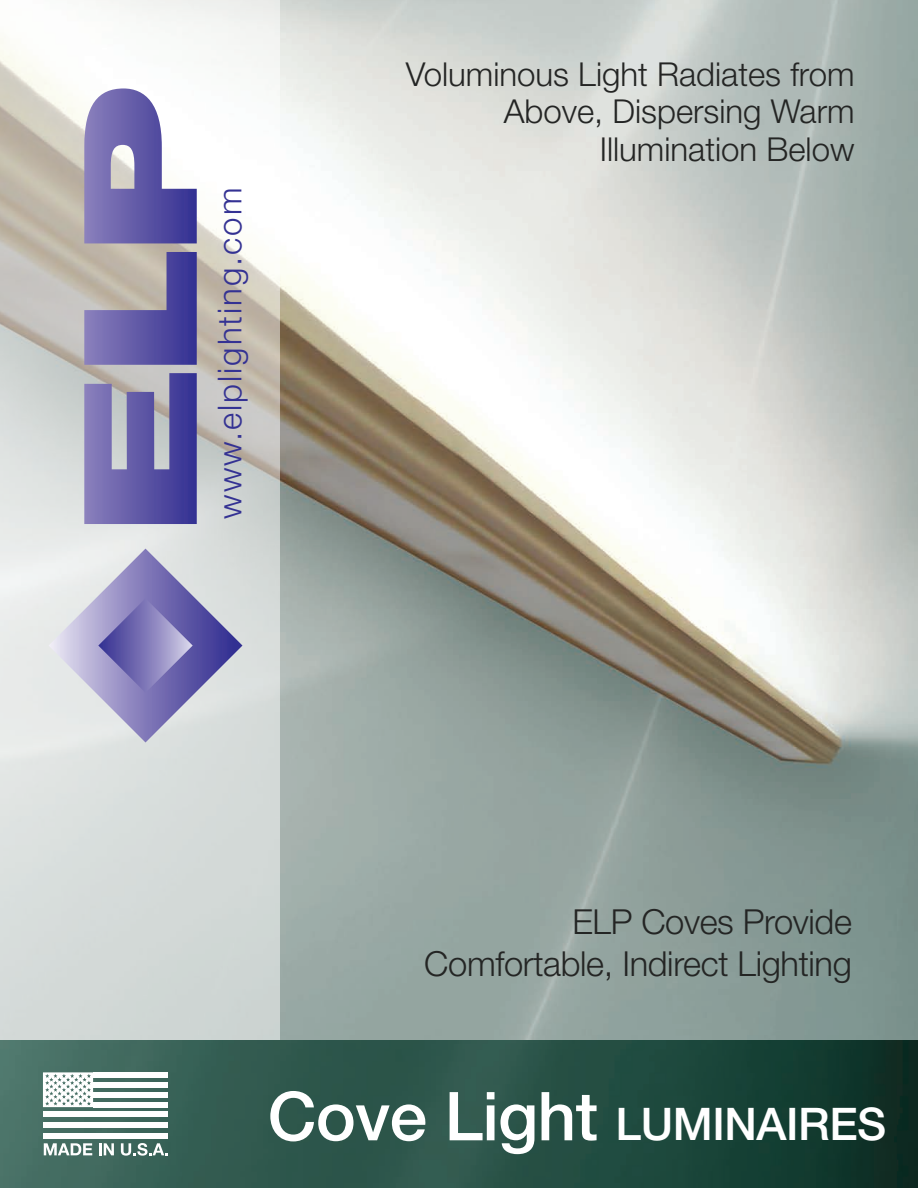
<style>
.page{position:relative;width:918px;height:1188px;background:#fff}
.page>*{position:absolute;margin:0;border:0;box-sizing:border-box;transform-origin:0 0}
.t1{font:500 45px "Helvetica Neue";letter-spacing:-.01em;color:#fff}
.t2{font:300 34.5px/42px "Helvetica Neue";letter-spacing:-.01em;color:#242524;text-align:right}
.t3{font:300 33px/37.5px "Helvetica Neue";color:#242524;text-align:right}
.t4{font:300 33px "Helvetica Neue";letter-spacing:.06em;color:#343293}
.s1{font-size:67.5px}
</style>
<div class="page">
<img style="left:280px;top:0;width:638px;height:1040px">
<img style="left:0;top:1040px;width:918px;height:148px">
<svg style="left:0;top:0;width:280px;height:1040px;fill:#d6dbd9"></svg>
<svg style="left:84px;top:88px;width:113px;height:436px;background:#857fb2"></svg>
<svg style="left:49px;top:549px;width:193px;height:193px;background:#b2b0ce"></svg>
<div style="left:93px;top:1072px;width:75px;height:5px;background:#fff"></div>
<div style="left:93px;top:1082px;width:75px;height:5px;background:#fff"></div>
<div style="left:93px;top:1092px;width:75px;height:5px;background:#fff"></div>
<div style="left:93px;top:1102px;width:75px;height:5px;background:#fff"></div>
<div style="left:43px;top:1112px;width:125px;height:5px;background:#fff"></div>
<div style="left:43px;top:1122px;width:125px;height:5px;background:#fff"></div>
<div style="left:43px;top:1133px;width:125px;height:5px;background:#fff"></div>
<svg style="left:44px;top:1143px;width:48px;height:12px"></svg>
<svg style="left:99px;top:1143px;width:15px;height:12px"></svg>
<svg style="left:121px;top:1143px;width:47px;height:13px"></svg>
<svg style="left:43px;top:1072px;width:50px;height:35px"></svg>
<p class="t4" style="left:210px;top:519px;width:332px;rotate:-90deg">www.elplighting.com</p>
<p class="t3" style="left:406px;top:54px;width:450px">Voluminous Light Radiates from<br>Above, Dispersing Warm<br>Illumination Below</p>
<p class="t2" style="left:424px;top:900px;width:429px">ELP Coves Provide<br>Comfortable, Indirect Lighting</p>
<h1 class="t1" style="left:268px;top:1097px;width:620px"><span class="s1">Cove Light</span> LUMINAIRES</h1>
</div>
